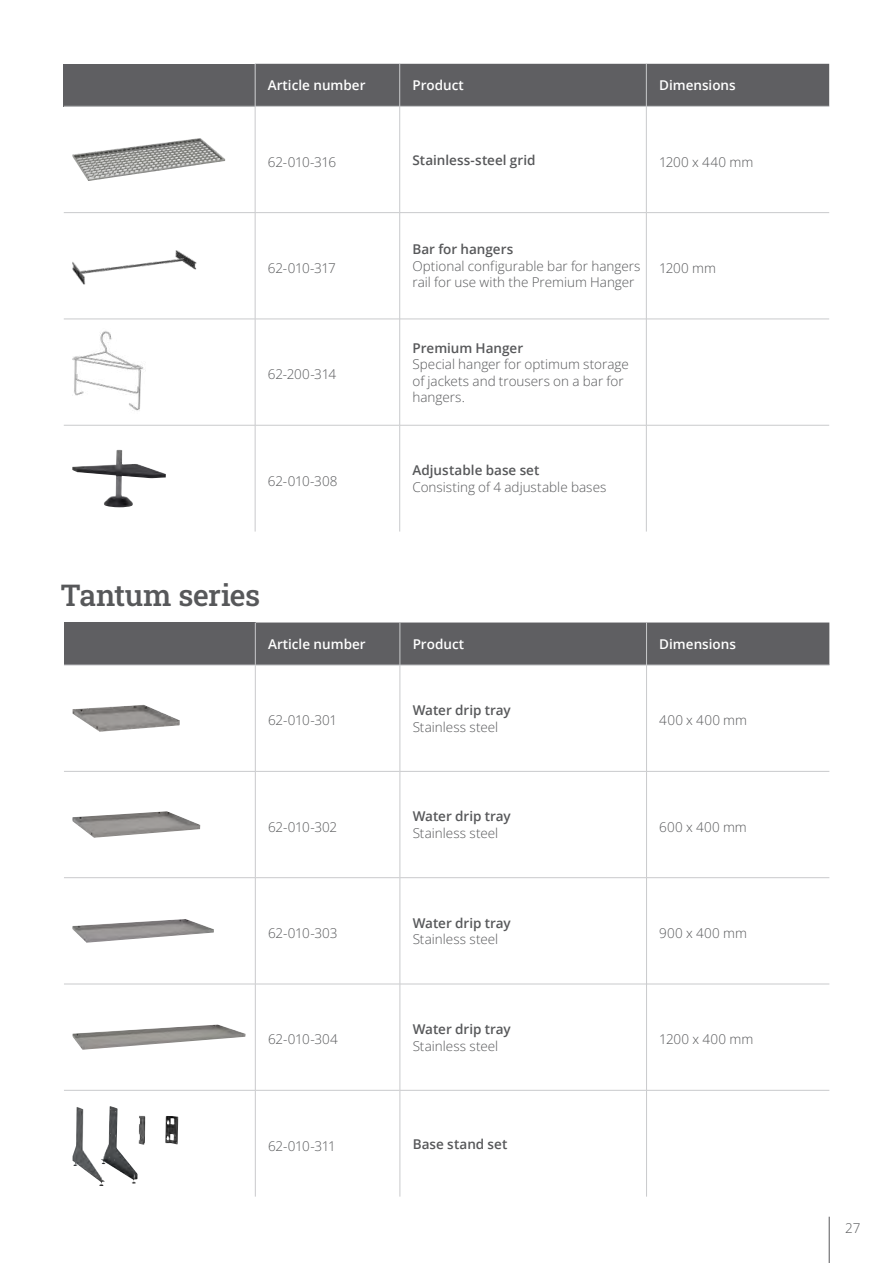
<style>
.page{position:relative;width:893px;height:1263px;background:#fff}
.page>*{position:absolute;margin:0;border:0;box-sizing:border-box;transform-origin:0 0}
.t1{font:30px "Roboto Slab";letter-spacing:-.015em;color:#57585a}
.t2{font:13.5px/16.5px "Open Sans";color:#57585a}
.t3{font:600 13.5px "Open Sans";color:#57585a}
.t4{font:600 13.5px "Open Sans";color:#fff}
</style>
<div class="page">
<div style="left:64px;top:622px;width:191px;height:43px;background:#5f5f62"></div>
<div style="left:256px;top:622px;width:573px;height:43px;background:#5f5f62"></div>
<hr style="left:64px;top:665px;width:191px;height:1px;background:#c9cacc">
<hr style="left:255px;top:665px;width:145px;height:1px;background:#c9cacc">
<hr style="left:400px;top:665px;width:246px;height:1px;background:#c9cacc">
<hr style="left:647px;top:665px;width:182px;height:1px;background:#c9cacc">
<hr style="left:64px;top:771px;width:191px;height:1px;background:#c9cacc">
<hr style="left:255px;top:771px;width:145px;height:1px;background:#c9cacc">
<hr style="left:400px;top:771px;width:246px;height:1px;background:#c9cacc">
<hr style="left:647px;top:771px;width:182px;height:1px;background:#c9cacc">
<hr style="left:64px;top:877px;width:191px;height:1px;background:#c9cacc">
<hr style="left:255px;top:877px;width:145px;height:1px;background:#c9cacc">
<hr style="left:400px;top:877px;width:246px;height:1px;background:#c9cacc">
<hr style="left:647px;top:877px;width:182px;height:1px;background:#c9cacc">
<hr style="left:64px;top:984px;width:191px;height:1px;background:#c9cacc">
<hr style="left:255px;top:984px;width:145px;height:1px;background:#c9cacc">
<hr style="left:400px;top:984px;width:246px;height:1px;background:#c9cacc">
<hr style="left:647px;top:984px;width:182px;height:1px;background:#c9cacc">
<hr style="left:64px;top:1090px;width:191px;height:1px;background:#c9cacc">
<hr style="left:255px;top:1090px;width:145px;height:1px;background:#c9cacc">
<hr style="left:400px;top:1090px;width:246px;height:1px;background:#c9cacc">
<hr style="left:647px;top:1090px;width:182px;height:1px;background:#c9cacc">
<hr style="left:255px;top:622px;width:1px;height:43px;background:#c9cacc">
<hr style="left:255px;top:665px;width:1px;height:106px;background:#c9cacc">
<hr style="left:255px;top:771px;width:1px;height:106px;background:#c9cacc">
<hr style="left:255px;top:878px;width:1px;height:106px;background:#c9cacc">
<hr style="left:255px;top:984px;width:1px;height:106px;background:#c9cacc">
<hr style="left:255px;top:1090px;width:1px;height:106px;background:#c9cacc">
<hr style="left:400px;top:622px;width:1px;height:43px;background:#c9cacc">
<hr style="left:646px;top:622px;width:1px;height:43px;background:#c9cacc">
<hr style="left:400px;top:665px;width:1px;height:106px;background:#c9cacc">
<hr style="left:646px;top:665px;width:1px;height:106px;background:#c9cacc">
<hr style="left:400px;top:771px;width:1px;height:107px;background:#c9cacc">
<hr style="left:646px;top:771px;width:1px;height:107px;background:#c9cacc">
<hr style="left:400px;top:878px;width:1px;height:106px;background:#c9cacc">
<hr style="left:646px;top:878px;width:1px;height:106px;background:#c9cacc">
<hr style="left:400px;top:984px;width:1px;height:106px;background:#c9cacc">
<hr style="left:646px;top:984px;width:1px;height:106px;background:#c9cacc">
<hr style="left:400px;top:1090px;width:1px;height:106px;background:#c9cacc">
<hr style="left:646px;top:1090px;width:1px;height:106px;background:#c9cacc">
<img style="left:72px;top:705px;width:108px;height:27px">
<img style="left:72px;top:811px;width:128px;height:27px">
<img style="left:72px;top:919px;width:142px;height:24px">
<img style="left:72px;top:1024px;width:174px;height:26px">
<img style="left:72px;top:1106px;width:66px;height:80px">
<img style="left:139px;top:1116px;width:39px;height:29px">
<div style="left:64px;top:64px;width:191px;height:42px;background:#5f5f62"></div>
<div style="left:256px;top:64px;width:573px;height:42px;background:#5f5f62"></div>
<hr style="left:64px;top:106px;width:191px;height:1px;background:#c9cacc">
<hr style="left:255px;top:106px;width:144px;height:1px;background:#c9cacc">
<hr style="left:400px;top:106px;width:246px;height:1px;background:#c9cacc">
<hr style="left:646px;top:106px;width:183px;height:1px;background:#c9cacc">
<hr style="left:64px;top:212px;width:191px;height:1px;background:#c9cacc">
<hr style="left:255px;top:212px;width:144px;height:1px;background:#c9cacc">
<hr style="left:400px;top:212px;width:246px;height:1px;background:#c9cacc">
<hr style="left:646px;top:212px;width:183px;height:1px;background:#c9cacc">
<hr style="left:64px;top:319px;width:191px;height:1px;background:#c9cacc">
<hr style="left:255px;top:319px;width:144px;height:1px;background:#c9cacc">
<hr style="left:400px;top:319px;width:246px;height:1px;background:#c9cacc">
<hr style="left:646px;top:319px;width:183px;height:1px;background:#c9cacc">
<hr style="left:64px;top:425px;width:191px;height:1px;background:#c9cacc">
<hr style="left:255px;top:425px;width:144px;height:1px;background:#c9cacc">
<hr style="left:400px;top:425px;width:246px;height:1px;background:#c9cacc">
<hr style="left:646px;top:425px;width:183px;height:1px;background:#c9cacc">
<hr style="left:255px;top:64px;width:1px;height:42px;background:#c9cacc">
<hr style="left:255px;top:106px;width:1px;height:106px;background:#c9cacc">
<hr style="left:255px;top:213px;width:1px;height:106px;background:#c9cacc">
<hr style="left:255px;top:319px;width:1px;height:106px;background:#c9cacc">
<hr style="left:255px;top:425px;width:1px;height:106px;background:#c9cacc">
<hr style="left:399px;top:64px;width:1px;height:42px;background:#c9cacc">
<hr style="left:646px;top:64px;width:1px;height:42px;background:#c9cacc">
<hr style="left:399px;top:106px;width:1px;height:107px;background:#c9cacc">
<hr style="left:646px;top:106px;width:1px;height:107px;background:#c9cacc">
<hr style="left:399px;top:213px;width:1px;height:106px;background:#c9cacc">
<hr style="left:646px;top:213px;width:1px;height:106px;background:#c9cacc">
<hr style="left:399px;top:319px;width:1px;height:106px;background:#c9cacc">
<hr style="left:646px;top:319px;width:1px;height:106px;background:#c9cacc">
<hr style="left:399px;top:425px;width:1px;height:106px;background:#c9cacc">
<hr style="left:646px;top:425px;width:1px;height:106px;background:#c9cacc">
<img style="left:72px;top:138px;width:153px;height:43px">
<img style="left:72px;top:250px;width:125px;height:35px">
<img style="left:72px;top:331px;width:74px;height:80px">
<img style="left:72px;top:450px;width:94px;height:57px">
<hr style="left:829px;top:1217px;width:1px;height:46px;background:#57585a">
<p class="t4" style="left:268px;top:76px;width:99px">Article number</p>
<p class="t4" style="left:412px;top:76px;width:53px">Product</p>
<p class="t4" style="left:659px;top:76px;width:78px">Dimensions</p>
<p class="t2" style="left:268px;top:153px;width:70px">62-010-316</p>
<p class="t3" style="left:412px;top:150px;width:125px">Stainless-steel grid</p>
<p class="t2" style="left:659px;top:153px;width:96px">1200 x 440 mm</p>
<p class="t2" style="left:268px;top:259px;width:70px">62-010-317</p>
<p class="t2" style="left:268px;top:366px;width:70px">62-200-314</p>
<p class="t2" style="left:268px;top:472px;width:71px">62-010-308</p>
<p class="t3" style="left:412px;top:240px;width:102px">Bar for hangers</p>
<p class="t2" style="left:412px;top:257px;width:229px">Optional configurable bar for hangers rail for use with the Premium Hanger</p>
<p class="t2" style="left:659px;top:259px;width:58px">1200 mm</p>
<p class="t3" style="left:412px;top:338px;width:112px">Premium Hanger</p>
<p class="t2" style="left:412px;top:355px;width:218px">Special hanger for optimum storage of jackets and trousers on a bar for hangers.</p>
<p class="t3" style="left:412px;top:461px;width:128px">Adjustable base set</p>
<p class="t2" style="left:412px;top:478px;width:195px">Consisting of 4 adjustable bases</p>
<h1 class="t1" style="left:60px;top:574px;width:201px">Tantum series</h1>
<p class="t4" style="left:268px;top:635px;width:99px">Article number</p>
<p class="t4" style="left:413px;top:635px;width:53px">Product</p>
<p class="t4" style="left:659px;top:635px;width:78px">Dimensions</p>
<p class="t2" style="left:268px;top:712px;width:71px">62-010-301</p>
<p class="t3" style="left:413px;top:701px;width:100px">Water drip tray</p>
<p class="t2" style="left:413px;top:718px;width:87px">Stainless steel</p>
<p class="t2" style="left:659px;top:712px;width:89px">400 x 400 mm</p>
<p class="t2" style="left:268px;top:818px;width:71px">62-010-302</p>
<p class="t3" style="left:413px;top:807px;width:100px">Water drip tray</p>
<p class="t2" style="left:413px;top:824px;width:87px">Stainless steel</p>
<p class="t2" style="left:659px;top:818px;width:89px">600 x 400 mm</p>
<p class="t2" style="left:268px;top:924px;width:71px">62-010-303</p>
<p class="t3" style="left:413px;top:913px;width:100px">Water drip tray</p>
<p class="t2" style="left:413px;top:931px;width:87px">Stainless steel</p>
<p class="t2" style="left:659px;top:924px;width:89px">900 x 400 mm</p>
<p class="t2" style="left:268px;top:1031px;width:71px">62-010-304</p>
<p class="t3" style="left:413px;top:1020px;width:100px">Water drip tray</p>
<p class="t2" style="left:413px;top:1037px;width:87px">Stainless steel</p>
<p class="t2" style="left:659px;top:1031px;width:95px">1200 x 400 mm</p>
<p class="t2" style="left:268px;top:1137px;width:69px">62-010-311</p>
<p class="t3" style="left:413px;top:1134px;width:96px">Base stand set</p>
<p class="t2" style="left:845px;top:1219px;width:17px">27</p>
</div>
